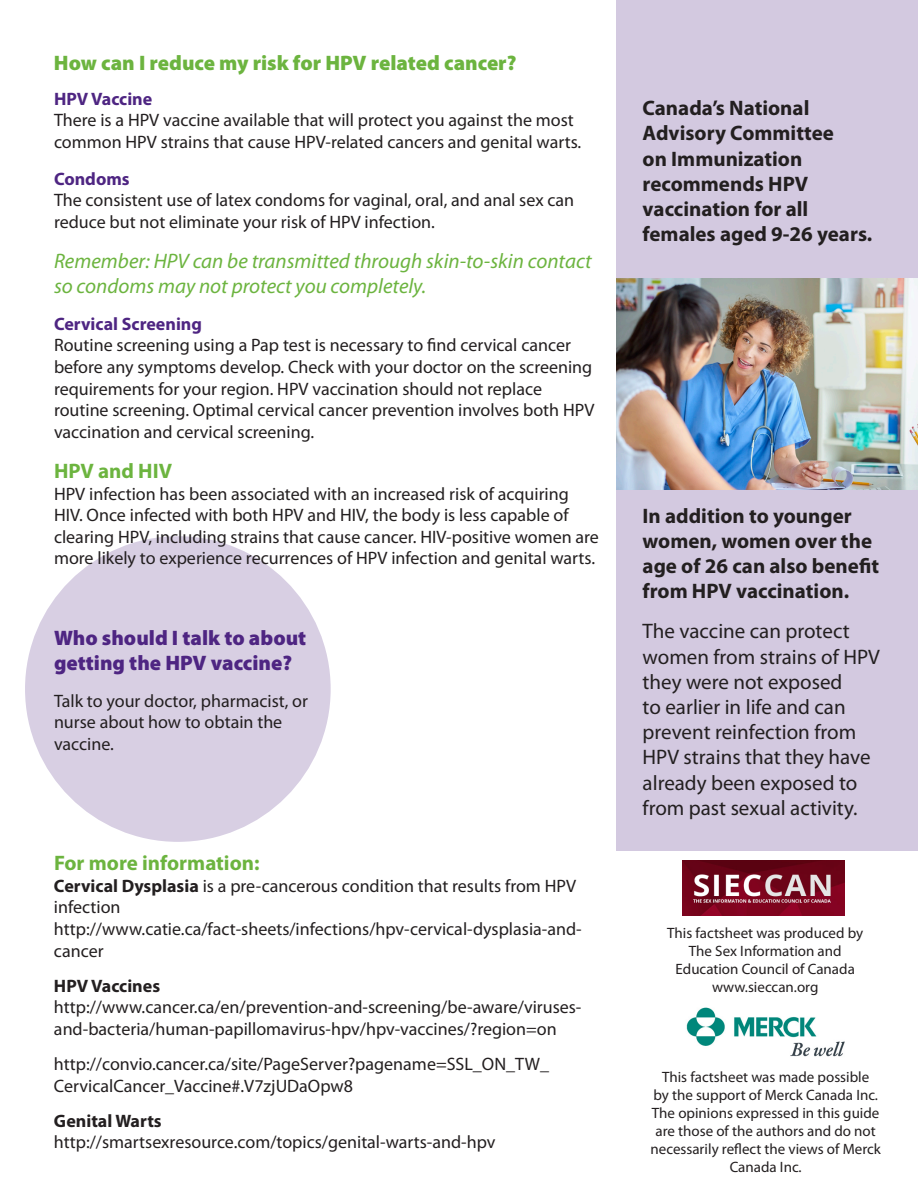
<style>
.page{position:relative;width:918px;height:1188px;background:#fff}
.page>*{position:absolute;margin:0;border:0;box-sizing:border-box;transform-origin:0 0}
.t1{font:700 21px/25.2px "Myriad Pro";color:#231f20}
.t2{font:21px/25.2px "Myriad Pro";color:#231f20}
.t3{font:italic 21px/25.2px "Myriad Pro";color:#6cb43f}
.t4{font:900 21px/25.2px "Myriad Pro";color:#4e2582}
.t5{font:900 21px "Myriad Pro";color:#6cb43f}
.t6{font:700 21px "Myriad Pro";color:#6cb43f}
.t7{font:18px/21.6px "Myriad Pro";color:#231f20}
.t8{font:700 18px "Myriad Pro";color:#4e2582}
.t9{font:700 18px "Myriad Pro";color:#231f20}
.t10{font:15px/18px "Myriad Pro";color:#231f20;text-align:center}
.s1{font-weight:700}
</style>
<div class="page">
<div style="left:25px;top:536px;width:306px;height:306px;background:#d8cfe3;border-radius:50%"></div>
<div style="left:617px;top:0;width:301px;height:851px;background:#d3c9e0"></div>
<img style="left:683px;top:861px;width:162px;height:54px">
<img style="left:686px;top:1007px;width:159px;height:50px">
<img style="left:617px;top:279px;width:301px;height:211px">
<p class="t5" style="left:54px;top:49px;width:464px">How can I reduce my risk for HPV related cancer?</p>
<p class="t8" style="left:54px;top:87px;width:100px">HPV Vaccine</p>
<p class="t7" style="left:54px;top:109px;width:529px">There is a HPV vaccine available that will protect you against the most common HPV strains that cause HPV-related cancers and genital warts.</p>
<p class="t8" style="left:54px;top:167px;width:77px">Condoms</p>
<p class="t7" style="left:54px;top:189px;width:522px">The consistent use of latex condoms for vaginal, oral, and anal sex can reduce but not eliminate your risk of HPV infection.</p>
<p class="t3" style="left:54px;top:248px;width:539px">Remember: HPV can be transmitted through skin-to-skin contact so condoms may not protect you completely.</p>
<p class="t8" style="left:54px;top:312px;width:150px">Cervical Screening</p>
<p class="t7" style="left:54px;top:334px;width:542px">Routine screening using a Pap test is necessary to find cervical cancer before any symptoms develop. Check with your doctor on the screening requirements for your region. HPV vaccination should not replace routine screening. Optimal cervical cancer prevention involves both HPV vaccination and cervical screening.</p>
<p class="t6" style="left:54px;top:457px;width:120px">HPV and HIV</p>
<p class="t7" style="left:54px;top:483px;width:546px">HPV infection has been associated with an increased risk of acquiring HIV. Once infected with both HPV and HIV, the body is less capable of clearing HPV, including strains that cause cancer. HIV-positive women are more likely to experience recurrences of HPV infection and genital warts.</p>
<p class="t4" style="left:54px;top:624px;width:254px">Who should I talk to about getting the HPV vaccine?</p>
<p class="t7" style="left:54px;top:690px;width:256px">Talk to your doctor, pharmacist, or nurse about how to obtain the vaccine.</p>
<p class="t6" style="left:54px;top:849px;width:207px">For more information:</p>
<p class="t7" style="left:54px;top:875px;width:529px"><span class="s1">Cervical Dysplasia</span> is a pre-cancerous condition that results from HPV infection http://www.catie.ca/fact-sheets/infections/hpv-cervical-dysplasia-and&shy;cancer</p>
<p class="t9" style="left:54px;top:974px;width:108px">HPV Vaccines</p>
<p class="t7" style="left:54px;top:996px;width:529px">http://www.cancer.ca/en/prevention-and-screening/be-aware/viruses&shy;and-bacteria/human-papillomavirus-hpv/hpv-vaccines/?region=on</p>
<p class="t7" style="left:54px;top:1053px;width:497px">http://convio.cancer.ca/site/PageServer?pagename=SSL_ON_TW_<br>CervicalCancer_Vaccine#.V7zjUDaOpw8</p>
<p class="t9" style="left:54px;top:1109px;width:109px">Genital Warts</p>
<p class="t7" style="left:54px;top:1131px;width:443px">http://smartsexresource.com/topics/genital-warts-and-hpv</p>
<p class="t1" style="left:643px;top:95px;width:231px">Canada’s National<br>Advisory Committee<br>on Immunization recommends HPV vaccination for all females aged 9-26 years.</p>
<p class="t1" style="left:643px;top:502px;width:238px">In addition to younger women, women over the age of 26 can also benefit from HPV vaccination.</p>
<p class="t2" style="left:643px;top:618px;width:239px">The vaccine can protect women from strains of HPV they were not exposed<br>to earlier in life and can prevent reinfection from<br>HPV strains that they have already been exposed to from past sexual activity.</p>
<p class="t10" style="left:667px;top:924px;width:198px">This factsheet was produced by<br>The Sex Information and<br>Education Council of Canada www.sieccan.org</p>
<p class="t10" style="left:651px;top:1067px;width:232px">This factsheet was made possible<br>by the support of Merck Canada Inc.<br>The opinions expressed in this guide are those of the authors and do not necessarily reflect the views of Merck<br>Canada Inc.</p>
</div>
